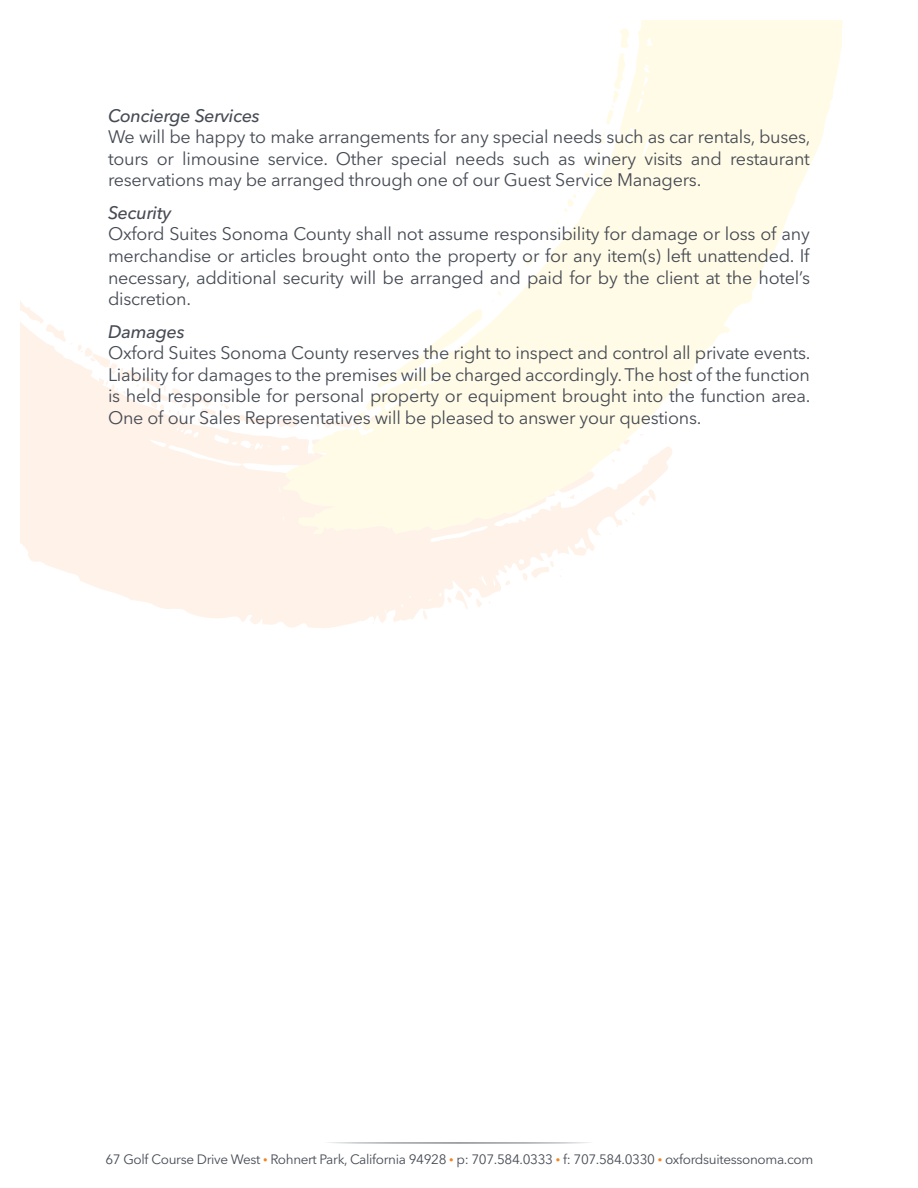
<style>
.page{position:relative;width:918px;height:1188px;background:#fff}
.page>*{position:absolute;margin:0;border:0;box-sizing:border-box;transform-origin:0 0}
.t1{font:18px/21.6px "Avenir Next LT Pro";letter-spacing:-.015em;color:#464b54;text-align:justify}
.t2{font:italic 500 18px "Avenir Next LT Pro";letter-spacing:-.015em;color:#464b54}
.t3{font:13.5px "Avenir Next LT Pro";letter-spacing:-.025em;color:#464b54}
.s1{font-size:9px;color:#f58220}
</style>
<div class="page">
<svg style="left:672px;top:20px;width:171px;height:371px;fill:#fffbe6"></svg>
<svg style="left:20px;top:20px;width:652px;height:608px"></svg>
<svg style="left:625px;top:512px;width:10px;height:10px"></svg>
<svg style="left:560px;top:569px;width:3px;height:9px"></svg>
<svg style="left:423px;top:609px;width:5px;height:11px"></svg>
<svg style="left:639px;top:489px;width:17px;height:17px"></svg>
<svg style="left:20px;top:299px;width:278px;height:130px"></svg>
<svg style="left:328px;top:1142px;width:262px;height:1px"></svg>
<p class="t2" style="left:108px;top:105px;width:153px">Concierge Services</p>
<p class="t1" style="left:108px;top:126px;width:704px">We will be happy to make arrangements for any special needs such as car rentals, buses, tours or limousine service. Other special needs such as winery visits and restaurant reservations may be arranged through one of our Guest Service Managers.</p>
<p class="t2" style="left:108px;top:202px;width:65px">Security</p>
<p class="t1" style="left:108px;top:223px;width:704px">Oxford Suites Sonoma County shall not assume responsibility for damage or loss of any merchandise or articles brought onto the property or for any item(s) left unattended. If necessary, additional security will be arranged and paid for by the client at the hotel’s discretion.</p>
<p class="t2" style="left:108px;top:321px;width:78px">Damages</p>
<p class="t1" style="left:108px;top:342px;width:704px">Oxford Suites Sonoma County reserves the right to inspect and control all private events.<br>Liability for damages to the premises will be charged accordingly. The host of the function is held responsible for personal property or equipment brought into the function area.<br>One of our Sales Representatives will be pleased to answer your questions.</p>
<p class="t3" style="left:105px;top:1151px;width:709px">67 Golf Course Drive West <span class="s1">•</span> Rohnert Park, California 94928 <span class="s1">•</span> p: 707.584.0333 <span class="s1">•</span> f: 707.584.0330 <span class="s1">•</span> oxfordsuitessonoma.com</p>
</div>
